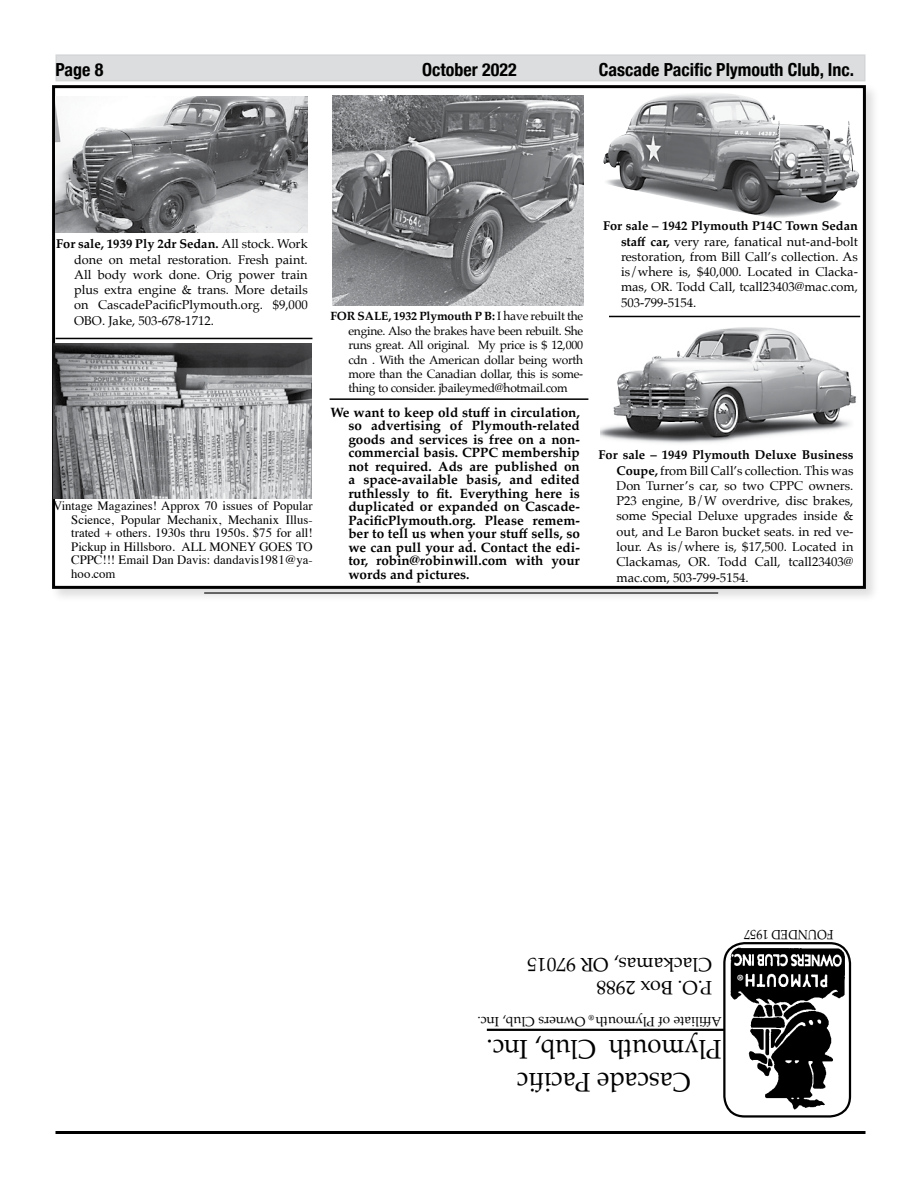
<style>
.page{position:relative;width:918px;height:1188px;background:#fff}
.page>*{position:absolute;margin:0;border:0;box-sizing:border-box;transform-origin:0 0}
.t1{font:27px/32.4px "Palatino Linotype";color:#000;text-align:center;scale:.95 1}
.t2{font:19.5px/23.4px "Palatino Linotype";color:#000}
.t3{font:700 condensed 18px "Helvetica Neue";color:#000}
.t4{font:700 13.5px/13.5px "Palatino";color:#000;text-align:justify}
.t5{font:13.5px "Palatino Linotype";color:#000}
.t6{font:13.5px "Palatino Linotype";color:#000;scale:.9 1}
.t7{font:12.75px/15.3px "Palatino";color:#000;text-align:justify}
.t8{font:12.75px/13.5px "Times";color:#000;text-align:justify}
.t9{font:12px/14.4px "Palatino";letter-spacing:-.02em;color:#000;text-align:justify}
.t10{font:700 7.5px "Palatino Linotype";color:#000}
.t11{font:700 7.5px "Helvetica";color:#fff}
.s1{font-weight:700}
</style>
<div class="page">
<div style="left:50px;top:83px;width:830px;height:520px;background:#000;opacity:.13"></div>
<div style="left:54px;top:87px;width:810px;height:500px;background:#fff"></div>
<div style="left:52px;top:85px;width:814px;height:504px;border:3px solid #000"></div>
<div style="left:56px;top:54px;width:810px;height:27px;background:#dcddde"></div>
<hr style="left:56px;top:1131px;width:810px;height:3px;background:#000">
<hr style="left:487px;top:1029px;width:238px;height:2px;background:#000">
<img style="left:727px;top:945px;width:121px;height:166px">
<div style="left:723px;top:942px;width:128px;height:176px;border:2px solid #000;border-radius:20px"></div>
<div style="left:733px;top:970px;width:11px;height:15px;background:#000;border-radius:50%"></div>
<div style="left:732px;top:969px;width:13px;height:16px;border:2px solid #000;border-radius:50%"></div>
<hr style="left:204px;top:592px;width:514px;height:2px;background:#000">
<hr style="left:330px;top:398px;width:258px;height:2px;background:#000">
<hr style="left:609px;top:316px;width:251px;height:1px;background:#000">
<img style="left:332px;top:95px;width:251px;height:211px">
<img style="left:600px;top:327px;width:256px;height:117px">
<img style="left:603px;top:93px;width:256px;height:125px">
<img style="left:54px;top:343px;width:258px;height:156px">
<hr style="left:56px;top:338px;width:256px;height:1px;background:#000">
<img style="left:55px;top:97px;width:253px;height:135px">
<h3 class="t3" style="left:56px;top:55px;width:49px">Page 8</h3>
<h3 class="t3" style="left:422px;top:55px;width:96px">October 2022</h3>
<h3 class="t3" style="left:599px;top:55px;width:257px">Cascade Pacific Plymouth Club, Inc.</h3>
<p class="t7" style="left:74px;top:236px;width:235px;text-indent:-18px"><span class="s1">For sale, 1939 Ply 2dr Sedan.</span> All stock. Work done on metal restoration. Fresh paint.<br>All body work done. Orig power train plus extra engine &amp; trans. More details on CascadePacificPlymouth.org. $9,000<br>OBO. Jake, 503-678-1712.</p>
<p class="t8" style="left:71px;top:498px;width:243px;text-indent:-18px">Vintage Magazines! Approx 70 issues of Popular Science, Popular Mechanix, Mechanix Illus&shy;trated + others. 1930s thru 1950s. $75 for all!<br>Pickup in Hillsboro. ALL MONEY GOES TO CPPC!!! Email Dan Davis: dandavis1981@ya&shy;hoo.com</p>
<p class="t9" style="left:348px;top:309px;width:236px;text-indent:-18px"><span class="s1">FOR SALE, 1932 Plymouth P B:</span> I have rebuilt the engine. Also the brakes have been rebuilt. She runs great. All original. My price is $ 12,000 cdn . With the American dollar being worth more than the Canadian dollar, this is some&shy;thing to consider. jbaileymed@hotmail.com</p>
<p class="t4" style="left:348px;top:405px;width:233px;text-indent:-18px">We want to keep old stuff in circulation, so advertising of Plymouth-related goods and services is free on a non&shy;commercial basis. CPPC membership not required. Ads are published on a space-available basis, and edited ruthlessly to fit. Everything here is duplicated or expanded on Cascade-PacificPlymouth.org. Please remem&shy;ber to tell us when your stuff sells, so we can pull your ad. Contact the edi&shy;tor, robin@robinwill.com with your words and pictures.</p>
<p class="t7" style="left:621px;top:218px;width:238px;text-indent:-18px"><span class="s1">For sale – 1942 Plymouth P14C Town Sedan staff car,</span> very rare, fanatical nut-and-bolt restoration, from Bill Call’s collection. As is/where is, $40,000. Located in Clacka&shy;mas, OR. Todd Call, tcall23403@mac.com, 503-799-5154.</p>
<p class="t7" style="left:617px;top:447px;width:238px;text-indent:-18px"><span class="s1">For sale – 1949 Plymouth Deluxe Business Coupe,</span> from Bill Call’s collection. This was Don Turner’s car, so two CPPC owners.<br>P23 engine, B/W overdrive, disc brakes, some Special Deluxe upgrades inside &amp; out, and Le Baron bucket seats. in red ve&shy;lour. As is/where is, $17,500. Located in Clackamas, OR. Todd Call, tcall23403@ mac.com, 503-799-5154.</p>
<h2 class="t2" style="left:712px;top:1000px;width:187px;rotate:-180deg">P.O. Box 2988<br>Clackamas, OR 97015</h2>
<p class="t5" style="left:722px;top:1031px;width:246px;rotate:-180deg">Affiliate of Plymouth Owners Club, Inc.</p>
<p class="t10" style="left:594px;top:1023px;width:7px;rotate:-180deg">®</p>
<h1 class="t1" style="left:722px;top:1099px;width:249px;rotate:-180deg">Cascade Pacific<br>Plymouth Club, Inc.</h1>
<p class="t6" style="left:834px;top:944px;width:101px;rotate:-180deg">FOUNDED 1957</p>
<p class="t11" style="left:743px;top:982px;width:7px;rotate:-180deg">®</p>
</div>
